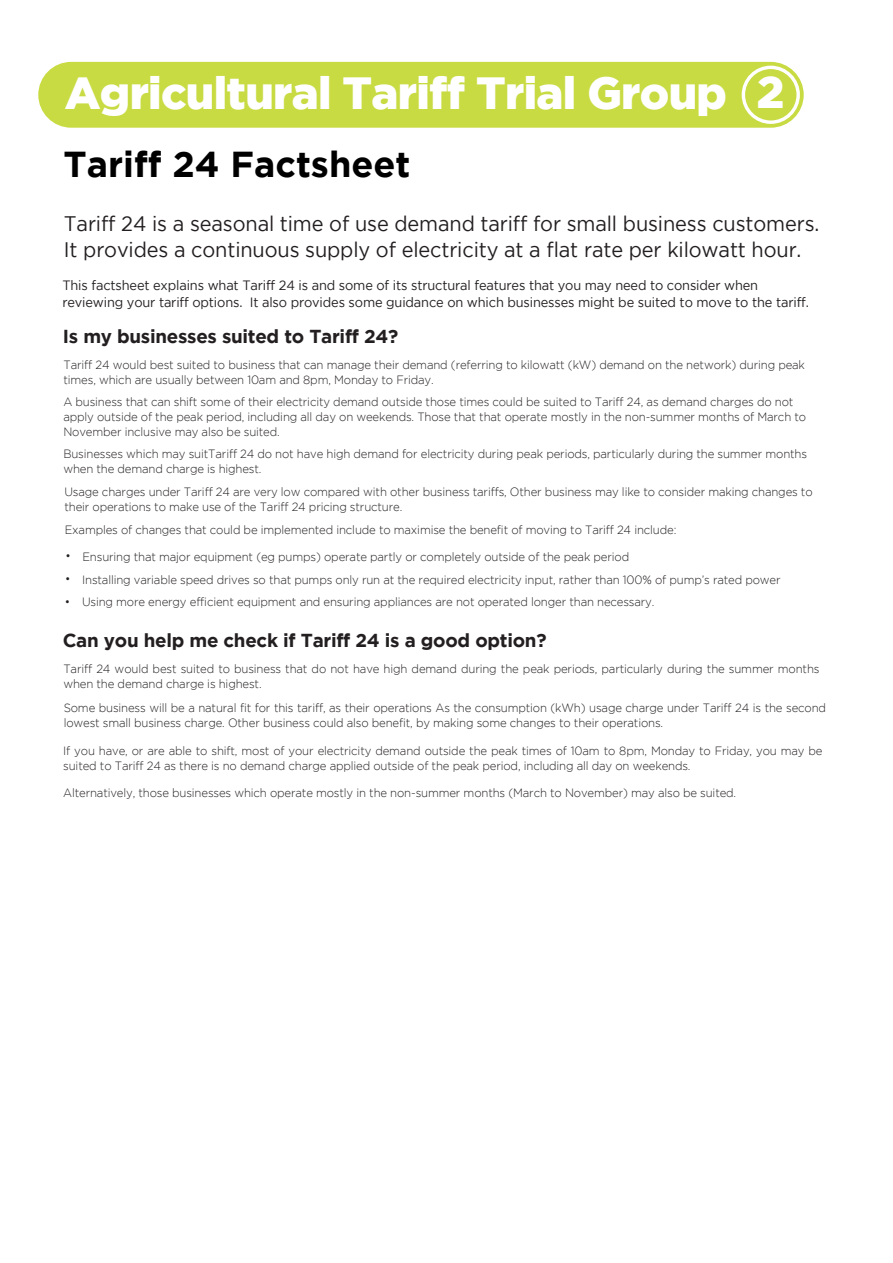
<style>
.page{position:relative;width:893px;height:1263px;background:#fff}
.page>*{position:absolute;margin:0;border:0;box-sizing:border-box;transform-origin:0 0}
.t1{font:900 45px "Gotham";letter-spacing:-.015em;color:#fff}
.t2{font:900 44.1px "Gotham";color:#fff}
.t3{font:700 36px "Gotham";color:#000}
.t4{font:21px/26.2px "Gotham";letter-spacing:-.005em;color:#231f20;scale:.95 1}
.t5{font:700 18.75px "Gotham";letter-spacing:-.015em;color:#231f20}
.t6{font:13.5px/16.8px "Gotham";letter-spacing:-.01em;color:#231f20;scale:.95 1}
.t7{font:300 12px/15px "Gotham";letter-spacing:-.015em;color:#231f20;scale:.95 1}
</style>
<div class="page">
<div style="left:38px;top:62px;width:766px;height:66px;background:#c9db43;border-radius:33px"></div>
<svg style="left:742px;top:66px;width:58px;height:58px"></svg>
<h1 class="t1" style="left:65px;top:67px;width:664px">Agricultural Tariff Trial Group</h1>
<h2 class="t2" style="left:757px;top:67px;width:29px">2</h2>
<h3 class="t3" style="left:64px;top:144px;width:348px">Tariff 24 Factsheet</h3>
<h3 class="t4" style="left:64px;top:210px;width:797px">Tariff 24 is a seasonal time of use demand tariff for small business customers.<br>It provides a continuous supply of electricity at a flat rate per kilowatt hour.</h3>
<p class="t6" style="left:62px;top:277px;width:787px">This factsheet explains what Tariff 24 is and some of its structural features that you may need to consider when reviewing your tariff options. It also provides some guidance on which businesses might be suited to move to the tariff.</p>
<h3 class="t5" style="left:63px;top:326px;width:337px">Is my businesses suited to Tariff 24?</h3>
<p class="t7" style="left:63px;top:357px;width:782px">Tariff 24 would best suited to business that can manage their demand (referring to kilowatt (kW) demand on the network) during peak times, which are usually between 10am and 8pm, Monday to Friday.</p>
<p class="t7" style="left:63px;top:394px;width:783px">A business that can shift some of their electricity demand outside those times could be suited to Tariff 24, as demand charges do not apply outside of the peak period, including all day on weekends. Those that that operate mostly in the non-summer months of March to<br>November inclusive may also be suited.</p>
<p class="t7" style="left:63px;top:446px;width:784px">Businesses which may suitTariff 24 do not have high demand for electricity during peak periods, particularly during the summer months when the demand charge is highest.</p>
<p class="t7" style="left:64px;top:484px;width:789px">Usage charges under Tariff 24 are very low compared with other business tariffs, Other business may like to consider making changes to their operations to make use of the Tariff 24 pricing structure.</p>
<p class="t7" style="left:65px;top:522px;width:645px">Examples of changes that could be implemented include to maximise the benefit of moving to Tariff 24 include:</p>
<p class="t7" style="left:65px;top:549px;width:595px">• Ensuring that major equipment (eg pumps) operate partly or completely outside of the peak period</p>
<p class="t7" style="left:65px;top:572px;width:755px">• Installing variable speed drives so that pumps only run at the required electricity input, rather than 100% of pump’s rated power</p>
<p class="t7" style="left:65px;top:594px;width:622px">• Using more energy efficient equipment and ensuring appliances are not operated longer than necessary.</p>
<h3 class="t5" style="left:63px;top:629px;width:485px">Can you help me check if Tariff 24 is a good option?</h3>
<p class="t7" style="left:63px;top:661px;width:797px">Tariff 24 would best suited to business that do not have high demand during the peak periods, particularly during the summer months when the demand charge is highest.</p>
<p class="t7" style="left:64px;top:700px;width:804px">Some business will be a natural fit for this tariff, as their operations As the consumption (kWh) usage charge under Tariff 24 is the second lowest small business charge. Other business could also benefit, by making some changes to their operations.</p>
<p class="t7" style="left:63px;top:743px;width:801px">If you have, or are able to shift, most of your electricity demand outside the peak times of 10am to 8pm, Monday to Friday, you may be suited to Tariff 24 as there is no demand charge applied outside of the peak period, including all day on weekends.</p>
<p class="t7" style="left:63px;top:785px;width:710px">Alternatively, those businesses which operate mostly in the non-summer months (March to November) may also be suited.</p>
</div>
